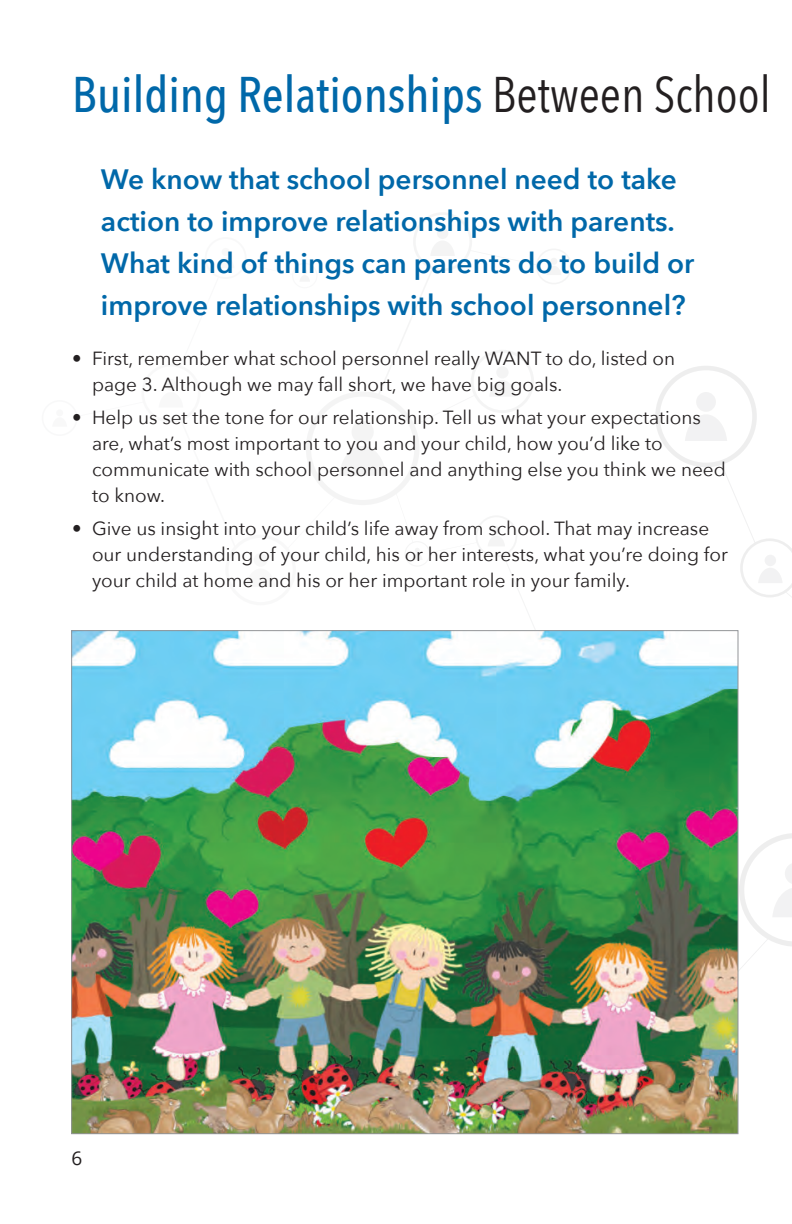
<style>
.page{position:relative;width:792px;height:1224px;background:#fff}
.page>*{position:absolute;margin:0;border:0;box-sizing:border-box;transform-origin:0 0}
.Hd{font:500 50px "Avenir Next Condensed";color:#0068a9}
.SubHds{font:600 28px/42px "Avenir Next";color:#0068a9}
.t1{font:19px/26px "Avenir Next";color:#231f20}
.t2{font:19px "Open Sans";color:#231f20}
.s1{font-weight:400;color:#231f20}
</style>
<div class="page">
<svg style="left:300px;top:213px;width:492px;height:899px"></svg>
<img style="left:73px;top:632px;width:663px;height:500px">
<p class="Hd" style="left:72px;top:64px;width:700px">Building Relationships <span class="s1">Between School</span></p>
<p class="SubHds" style="left:101px;top:158px;width:595px">We know that school personnel need to take action to improve relationships with parents.<br>What kind of things can parents do to build or improve relationships with school personnel?</p>
<p class="t1" style="left:92px;top:345px;width:585px;text-indent:-20px">• First, remember what school personnel really WANT to do, listed on page 3. Although we may fall short, we have big goals.</p>
<p class="t1" style="left:92px;top:404px;width:635px;text-indent:-20px">• Help us set the tone for our relationship. Tell us what your expectations are, what’s most important to you and your child, how you’d like to communicate with school personnel and anything else you think we need to know.</p>
<p class="t1" style="left:92px;top:515px;width:638px;text-indent:-20px">• Give us insight into your child’s life away from school. That may increase our understanding of your child, his or her interests, what you’re doing for your child at home and his or her important role in your family.</p>
<p class="t2" style="left:72px;top:1145px;width:12px">6</p>
</div>
